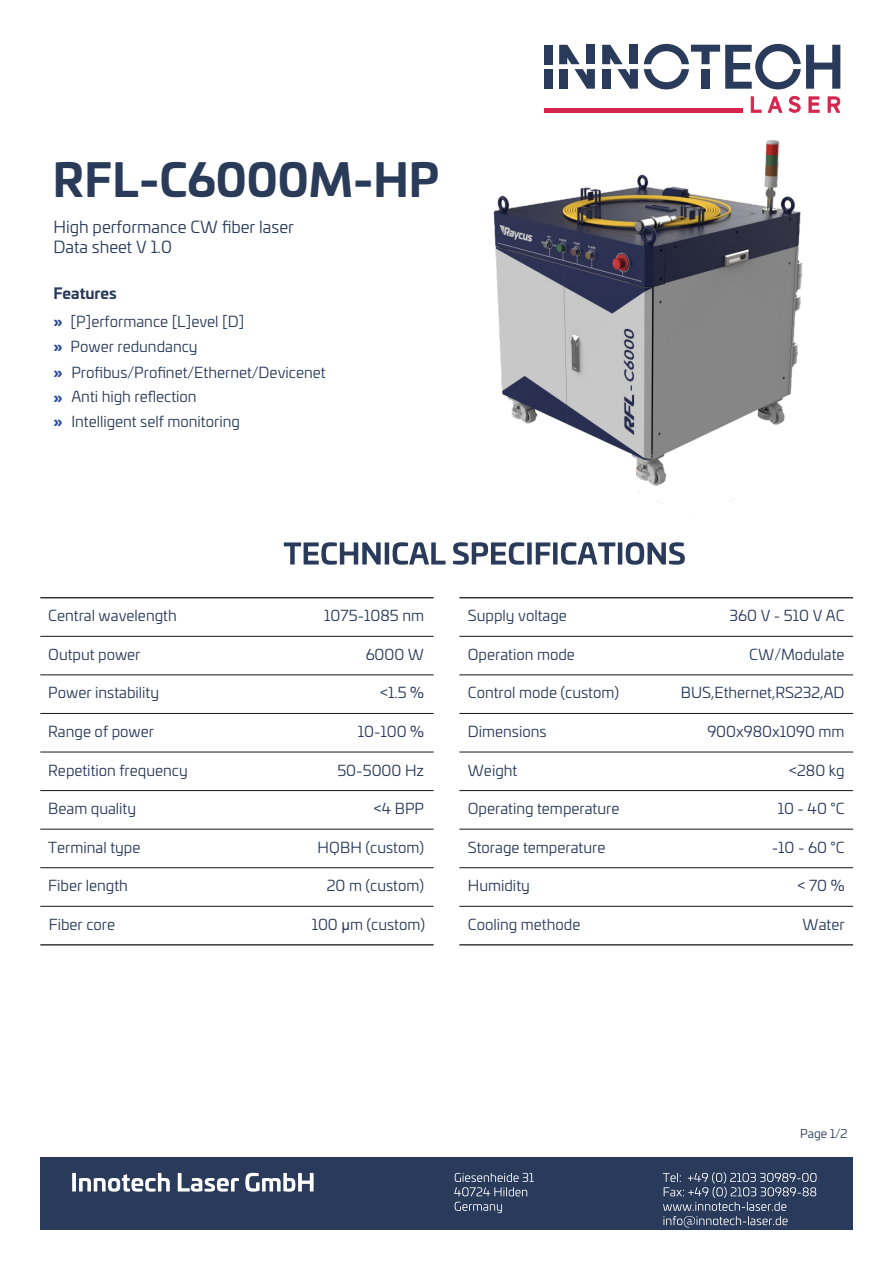
<style>
.page{position:relative;width:893px;height:1263px;background:#fff}
.page>*{position:absolute;margin:0;border:0;box-sizing:border-box;transform-origin:0 0}
.t1{font:700 45px "Univia Pro";color:#293b59}
.t2{font:16.5px/19.8px "Univia Pro";color:#293b59}
.t3{font:15px "Univia Pro";color:#293a5a}
.t4{font:15px/25px "Univia Pro";color:#293b59}
.t5{font:12px "Univia Pro";color:#293a5a}
.s1{font-weight:700}
.s2{font-weight:700;color:#264796}
.s3{font-family:"Arial"}
</style>
<div class="page">
<div style="left:40px;top:1157px;width:812px;height:73px;background:#293a5a"></div>
<svg style="left:72px;top:1173px;width:242px;height:18px"></svg>
<svg style="left:454px;top:1173px;width:80px;height:23px"></svg>
<svg style="left:455px;top:1202px;width:47px;height:11px"></svg>
<svg style="left:663px;top:1172px;width:154px;height:55px"></svg>
<hr style="left:40px;top:944px;width:394px;height:1px;background:#151616">
<hr style="left:40px;top:906px;width:394px;height:1px;background:#151616">
<hr style="left:40px;top:867px;width:394px;height:1px;background:#151616">
<hr style="left:40px;top:829px;width:394px;height:1px;background:#151616">
<hr style="left:40px;top:790px;width:394px;height:1px;background:#151616">
<hr style="left:40px;top:752px;width:394px;height:1px;background:#151616">
<hr style="left:40px;top:713px;width:394px;height:1px;background:#151616">
<hr style="left:40px;top:675px;width:394px;height:1px;background:#151616">
<hr style="left:40px;top:636px;width:394px;height:1px;background:#151616">
<hr style="left:40px;top:597px;width:394px;height:1px;background:#151616">
<hr style="left:459px;top:944px;width:394px;height:1px;background:#151616">
<hr style="left:459px;top:906px;width:394px;height:1px;background:#151616">
<hr style="left:459px;top:867px;width:394px;height:1px;background:#151616">
<hr style="left:459px;top:829px;width:394px;height:1px;background:#151616">
<hr style="left:459px;top:790px;width:394px;height:1px;background:#151616">
<hr style="left:459px;top:752px;width:394px;height:1px;background:#151616">
<hr style="left:459px;top:713px;width:394px;height:1px;background:#151616">
<hr style="left:459px;top:675px;width:394px;height:1px;background:#151616">
<hr style="left:459px;top:636px;width:394px;height:1px;background:#151616">
<hr style="left:459px;top:597px;width:394px;height:1px;background:#151616">
<img style="left:283px;top:43px;width:558px;height:522px">
<h1 class="t1" style="left:53px;top:161px;width:388px">RFL-C6000M-HP</h1>
<p class="t2" style="left:53px;top:218px;width:242px">High performance CW fiber laser<br>Data sheet V 1.0</p>
<p class="t4" style="left:54px;top:281px;width:192px;line-height:27.9px"><span class="s1">Features<br></span><span class="s2">»</span> [P]erformance [L]evel [D]</p>
<p class="t4" style="left:54px;top:335px;width:274px"><span class="s2">»</span> Power redundancy<br><span class="s2">»</span> Profibus/Profinet/Ethernet/Devicenet <span class="s2">»</span> Anti high reflection<br><span class="s2">»</span> Intelligent self monitoring</p>
<p class="t3" style="left:48px;top:609px;width:130px">Central wavelength</p>
<p class="t3" style="left:324px;top:609px;width:101px">1075-1085 nm</p>
<p class="t3" style="left:48px;top:648px;width:94px">Output power</p>
<p class="t3" style="left:366px;top:648px;width:60px">6000 W</p>
<p class="t3" style="left:48px;top:686px;width:112px">Power instability</p>
<p class="t3" style="left:380px;top:686px;width:45px">&lt;1.5 %</p>
<p class="t3" style="left:48px;top:725px;width:107px">Range of power</p>
<p class="t3" style="left:358px;top:725px;width:68px">10-100 %</p>
<p class="t3" style="left:48px;top:763px;width:141px">Repetition frequency</p>
<p class="t3" style="left:337px;top:763px;width:88px">50-5000 Hz</p>
<p class="t3" style="left:48px;top:802px;width:89px">Beam quality</p>
<p class="t3" style="left:374px;top:802px;width:52px">&lt;4 BPP</p>
<p class="t3" style="left:48px;top:841px;width:94px">Terminal type</p>
<p class="t3" style="left:318px;top:841px;width:108px">HQBH (custom)</p>
<p class="t3" style="left:48px;top:879px;width:81px">Fiber length</p>
<p class="t3" style="left:327px;top:879px;width:99px">20 m (custom)</p>
<p class="t3" style="left:49px;top:918px;width:68px">Fiber core</p>
<p class="t3" style="left:312px;top:918px;width:115px">100 <span class="s3">µ</span>m (custom)</p>
<p class="t3" style="left:468px;top:609px;width:101px">Supply voltage</p>
<p class="t3" style="left:730px;top:609px;width:117px">360 V - 510 V AC</p>
<p class="t3" style="left:468px;top:648px;width:109px">Operation mode</p>
<p class="t3" style="left:749px;top:648px;width:97px">CW/Modulate</p>
<p class="t3" style="left:468px;top:686px;width:153px">Control mode (custom)</p>
<p class="t3" style="left:681px;top:686px;width:165px">BUS,Ethernet,RS232,AD</p>
<p class="t3" style="left:468px;top:725px;width:80px">Dimensions</p>
<p class="t3" style="left:707px;top:725px;width:139px">900x980x1090 mm</p>
<p class="t3" style="left:468px;top:763px;width:51px">Weight</p>
<p class="t3" style="left:789px;top:763px;width:57px">&lt;280 kg</p>
<p class="t3" style="left:468px;top:802px;width:153px">Operating temperature</p>
<p class="t3" style="left:778px;top:802px;width:68px">10 - 40 °C</p>
<p class="t3" style="left:468px;top:841px;width:139px">Storage temperature</p>
<p class="t3" style="left:772px;top:841px;width:74px">-10 - 60 °C</p>
<p class="t3" style="left:468px;top:879px;width:63px">Humidity</p>
<p class="t3" style="left:797px;top:879px;width:49px">&lt; 70 %</p>
<p class="t3" style="left:468px;top:918px;width:114px">Cooling methode</p>
<p class="t3" style="left:803px;top:918px;width:44px">Water</p>
<p class="t5" style="left:800px;top:1128px;width:49px">Page 1/2</p>
</div>
